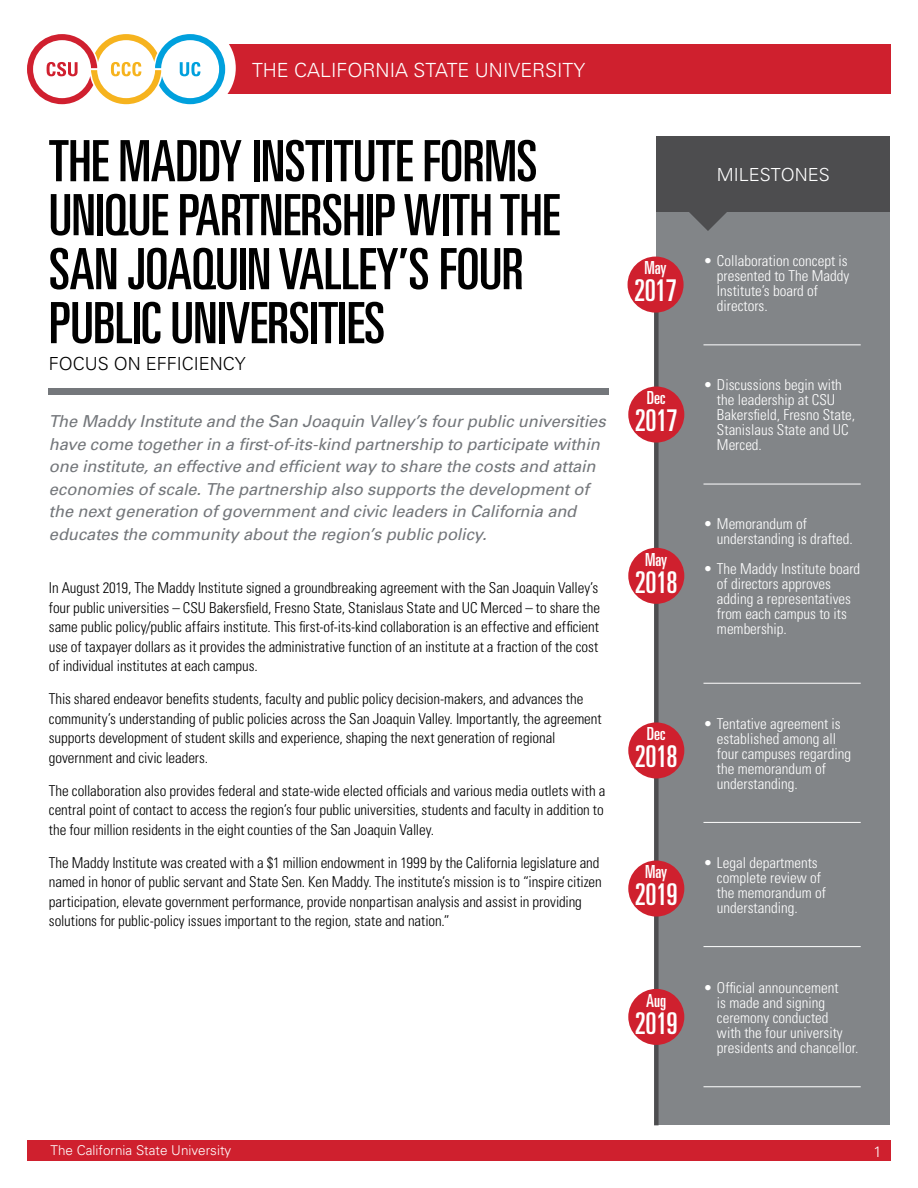
<style>
.page{position:relative;width:918px;height:1188px;background:#fff}
.page>*{position:absolute;margin:0;border:0;box-sizing:border-box;transform-origin:0 0}
.t1{font:ultra-condensed 57px/54px "Univers";letter-spacing:-.01em;color:#000}
.t2{font:ultra-condensed 30px "Univers";letter-spacing:-.02em;color:#fff}
.t3{font:300 19.5px "Univers";color:#fff}
.t4{font:ultra-condensed 18px "Univers";color:#fff}
.t5{font:300 18px "Univers";color:#000}
.t6{font:300 18px "Univers";color:#fff}
.t7{font:italic 16.5px/22.5px "Univers";letter-spacing:-.01em;color:#74777b}
.t8{font:300 condensed 15px/19.5px "Univers";letter-spacing:-.005em;color:#000}
.t9{font:300 condensed 15px/15px "Univers";color:#fff}
.t10{font:300 15px "Univers";color:#fff}
.t11{font:300 13.5px "Univers";color:#fff}
</style>
<div class="page">
<div style="left:27px;top:1141px;width:864px;height:20px;background:#cf202e"></div>
<div style="left:49px;top:388px;width:560px;height:6px;background:#74777b"></div>
<div style="left:212px;top:44px;width:679px;height:50px;background:#cf202e"></div>
<div style="left:146px;top:23px;width:90px;height:90px;background:#fff;border-radius:50%"></div>
<svg style="left:27px;top:34px;width:198px;height:70px"></svg>
<div style="left:656px;top:179px;width:234px;height:946px;background:#828588"></div>
<div style="left:656px;top:136px;width:234px;height:75px;background:#4d4d4f"></div>
<div style="left:654px;top:292px;width:5px;height:833px;background:#4d4d4f"></div>
<svg style="left:685px;top:211px;width:46px;height:20px"></svg>
<div style="left:628px;top:257px;width:56px;height:56px;background:#cf202e;border-radius:50%"></div>
<div style="left:628px;top:387px;width:56px;height:56px;background:#cf202e;border-radius:50%"></div>
<div style="left:628px;top:548px;width:56px;height:56px;background:#cf202e;border-radius:50%"></div>
<div style="left:628px;top:722px;width:56px;height:56px;background:#cf202e;border-radius:50%"></div>
<div style="left:628px;top:861px;width:56px;height:56px;background:#cf202e;border-radius:50%"></div>
<div style="left:628px;top:989px;width:56px;height:56px;background:#cf202e;border-radius:50%"></div>
<hr style="left:703px;top:344px;width:158px;height:1px;background:#fff">
<hr style="left:703px;top:484px;width:158px;height:1px;background:#fff">
<hr style="left:703px;top:683px;width:158px;height:1px;background:#fff">
<hr style="left:703px;top:822px;width:158px;height:1px;background:#fff">
<hr style="left:703px;top:946px;width:158px;height:1px;background:#fff">
<hr style="left:703px;top:1086px;width:158px;height:1px;background:#fff">
<p class="t3" style="left:252px;top:58px;width:335px">THE CALIFORNIA STATE UNIVERSITY</p>
<h1 class="t1" style="left:49px;top:134px;width:513px">THE MADDY INSTITUTE FORMS<br>UNIQUE PARTNERSHIP WITH THE<br>SAN JOAQUIN VALLEY’S FOUR<br>PUBLIC UNIVERSITIES</h1>
<p class="t5" style="left:49px;top:353px;width:199px">FOCUS ON EFFICIENCY</p>
<p class="t7" style="left:49px;top:410px;width:558px">The Maddy Institute and the San Joaquin Valley’s four public universities have come together in a first-of-its-kind partnership to participate within one institute, an effective and efficient way to share the costs and attain economies of scale. The partnership also supports the development of the next generation of government and civic leaders in California and educates the community about the region’s public policy.</p>
<p class="t8" style="left:49px;top:578px;width:553px">In August 2019, The Maddy Institute signed a groundbreaking agreement with the San Joaquin Valley’s four public universities – CSU Bakersfield, Fresno State, Stanislaus State and UC Merced – to share the same public policy/public affairs institute. This first-of-its-kind collaboration is an effective and efficient use of taxpayer dollars as it provides the administrative function of an institute at a fraction of the cost of individual institutes at each campus.</p>
<p class="t8" style="left:49px;top:689px;width:554px">This shared endeavor benefits students, faculty and public policy decision-makers, and advances the community’s understanding of public policies across the San Joaquin Valley. Importantly, the agreement supports development of student skills and experience, shaping the next generation of regional government and civic leaders.</p>
<p class="t8" style="left:49px;top:780px;width:558px;text-align:justify">The collaboration also provides federal and state-wide elected officials and various media outlets with a central point of contact to access the region’s four public universities, students and faculty in addition to the four million residents in the eight counties of the San Joaquin Valley.</p>
<p class="t8" style="left:49px;top:852px;width:554px">The Maddy Institute was created with a $1 million endowment in 1999 by the California legislature and named in honor of public servant and State Sen. Ken Maddy. The institute’s mission is to “inspire citizen participation, elevate government performance, provide nonpartisan analysis and assist in providing solutions for public-policy issues important to the region, state and nation.”</p>
<h3 class="t4" style="left:645px;top:258px;width:23px">May</h3>
<h3 class="t2" style="left:634px;top:274px;width:44px">2017</h3>
<h3 class="t4" style="left:647px;top:388px;width:20px">Dec</h3>
<h3 class="t2" style="left:635px;top:404px;width:44px">2017</h3>
<h3 class="t4" style="left:645px;top:549px;width:23px">May</h3>
<h3 class="t2" style="left:635px;top:565px;width:44px">2018</h3>
<h3 class="t4" style="left:647px;top:724px;width:20px">Dec</h3>
<h3 class="t2" style="left:635px;top:739px;width:44px">2018</h3>
<h3 class="t4" style="left:645px;top:862px;width:23px">May</h3>
<h3 class="t2" style="left:635px;top:878px;width:44px">2019</h3>
<h3 class="t4" style="left:646px;top:990px;width:21px">Aug</h3>
<h3 class="t2" style="left:635px;top:1006px;width:44px">2019</h3>
<h2 class="t6" style="left:717px;top:164px;width:115px">MILESTONES</h2>
<p class="t9" style="left:717px;top:253px;width:134px;text-indent:-14px">• Collaboration concept is presented to The Maddy<br>Institute’s board of directors.</p>
<p class="t9" style="left:717px;top:377px;width:140px;text-indent:-14px">• Discussions begin with the leadership at CSU<br>Bakersfield, Fresno State,<br>Stanislaus State and UC<br>Merced.</p>
<p class="t9" style="left:717px;top:516px;width:137px;text-indent:-14px">• Memorandum of understanding is drafted.</p>
<p class="t9" style="left:717px;top:561px;width:145px;text-indent:-14px">• The Maddy Institute board of directors approves adding a representatives from each campus to its membership.</p>
<p class="t9" style="left:717px;top:716px;width:136px;text-indent:-14px">• Tentative agreement is established among all four campuses regarding the memorandum of understanding.</p>
<p class="t9" style="left:717px;top:855px;width:111px;text-indent:-14px">• Legal departments complete review of the memorandum of understanding.</p>
<p class="t9" style="left:717px;top:980px;width:143px;text-indent:-14px">• Official announcement<br>is made and signing ceremony conducted<br>with the four university presidents and chancellor.</p>
<p class="t11" style="left:51px;top:1142px;width:182px">The California State University</p>
<p class="t10" style="left:874px;top:1143px;width:10px">1</p>
</div>
